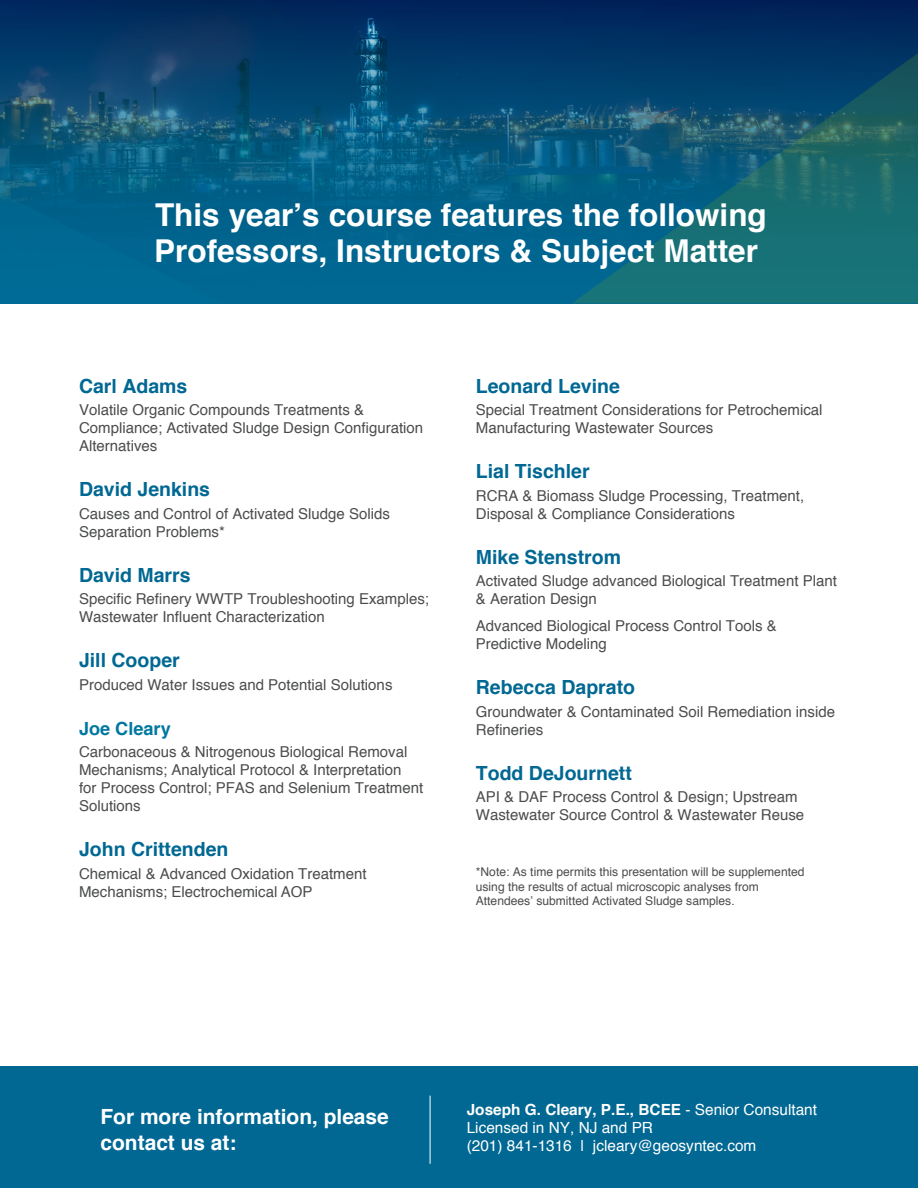
<style>
.page{position:relative;width:918px;height:1188px;background:#fff}
.page>*{position:absolute;margin:0;border:0;box-sizing:border-box;transform-origin:0 0}
.t1{font:700 31.5px/36px "Helvetica";color:#fff}
.t2{font:700 20.85px/25px "Helvetica";color:#fff}
.t3{font:700 19.5px "Helvetica";color:#006893}
.t4{font:700 18.15px "Helvetica";color:#0078a0}
.t5{font:15.3px "Helvetica";color:#fff}
.t6{font:700 15.3px "Helvetica";color:#fff}
.t7{font:15px/18px "Helvetica";color:#4b4c4d}
.t8{font:12.15px/14.5px "Helvetica";color:#4b4c4d}
.s1{font-weight:400}
</style>
<div class="page">
<img style="left:0;top:0;width:918px;height:303px">
<svg style="left:572px;top:41px;width:346px;height:262px;background:#105d73"></svg>
<div style="left:0;top:1066px;width:918px;height:122px;background:#006893"></div>
<svg style="left:0;top:182px;width:222px;height:121px;background:#00658e"></svg>
<hr style="left:430px;top:1096px;width:1px;height:68px;background:#fff">
<p class="t1" style="left:154px;top:197px;width:614px">This year’s course features the following<br>Professors, Instructors &amp; Subject Matter</p>
<p class="t3" style="left:79px;top:370px;width:110px">Carl Adams</p>
<p class="t7" style="left:79px;top:401px;width:346px">Volatile Organic Compounds Treatments &amp;<br>Compliance; Activated Sludge Design Configuration<br>Alternatives</p>
<p class="t3" style="left:79px;top:474px;width:133px">David Jenkins</p>
<p class="t7" style="left:79px;top:505px;width:312px">Causes and Control of Activated Sludge Solids<br>Separation Problems*</p>
<p class="t3" style="left:79px;top:559px;width:113px">David Marrs</p>
<p class="t7" style="left:79px;top:590px;width:352px">Specific Refinery WWTP Troubleshooting Examples;<br>Wastewater Influent Characterization</p>
<p class="t3" style="left:79px;top:645px;width:102px">Jill Cooper</p>
<p class="t7" style="left:79px;top:676px;width:315px">Produced Water Issues and Potential Solutions</p>
<p class="t4" style="left:79px;top:714px;width:93px">Joe Cleary</p>
<p class="t7" style="left:79px;top:743px;width:346px">Carbonaceous &amp; Nitrogenous Biological Removal Mechanisms; Analytical Protocol &amp; Interpretation<br>for Process Control; PFAS and Selenium Treatment Solutions</p>
<p class="t3" style="left:79px;top:834px;width:151px">John Crittenden</p>
<p class="t7" style="left:79px;top:865px;width:289px">Chemical &amp; Advanced Oxidation Treatment<br>Mechanisms; Electrochemical AOP</p>
<p class="t3" style="left:476px;top:370px;width:146px">Leonard Levine</p>
<p class="t7" style="left:476px;top:401px;width:348px">Special Treatment Considerations for Petrochemical<br>Manufacturing Wastewater Sources</p>
<p class="t3" style="left:476px;top:456px;width:115px">Lial Tischler</p>
<p class="t7" style="left:476px;top:487px;width:330px">RCRA &amp; Biomass Sludge Processing, Treatment,<br>Disposal &amp; Compliance Considerations</p>
<p class="t3" style="left:476px;top:541px;width:147px">Mike Stenstrom</p>
<p class="t7" style="left:476px;top:572px;width:363px">Activated Sludge advanced Biological Treatment Plant &amp; Aeration Design</p>
<p class="t7" style="left:476px;top:617px;width:302px">Advanced Biological Process Control Tools &amp;<br>Predictive Modeling</p>
<p class="t3" style="left:476px;top:672px;width:161px">Rebecca Daprato</p>
<p class="t7" style="left:476px;top:703px;width:361px">Groundwater &amp; Contaminated Soil Remediation inside<br>Refineries</p>
<p class="t3" style="left:476px;top:757px;width:157px">Todd DeJournett</p>
<p class="t7" style="left:476px;top:788px;width:323px">API &amp; DAF Process Control &amp; Design; Upstream</p>
<p class="t7" style="left:476px;top:806px;width:330px">Wastewater Source Control &amp; Wastewater Reuse</p>
<p class="t8" style="left:476px;top:865px;width:330px">*Note: As time permits this presentation will be supplemented using the results of actual microscopic analyses from<br>Attendees’ submitted Activated Sludge samples.</p>
<p class="t2" style="left:101px;top:1105px;width:290px">For more information, please contact us at:</p>
<p class="t6" style="left:467px;top:1097px;width:352px">Joseph G. Cleary, P.E., BCEE <span class="s1">- Senior Consultant</span></p>
<p class="t5" style="left:467px;top:1116px;width:188px">Licensed in NY, NJ and PR</p>
<p class="t5" style="left:467px;top:1134px;width:291px">(201) 841-1316 | jcleary@geosyntec.com</p>
</div>
